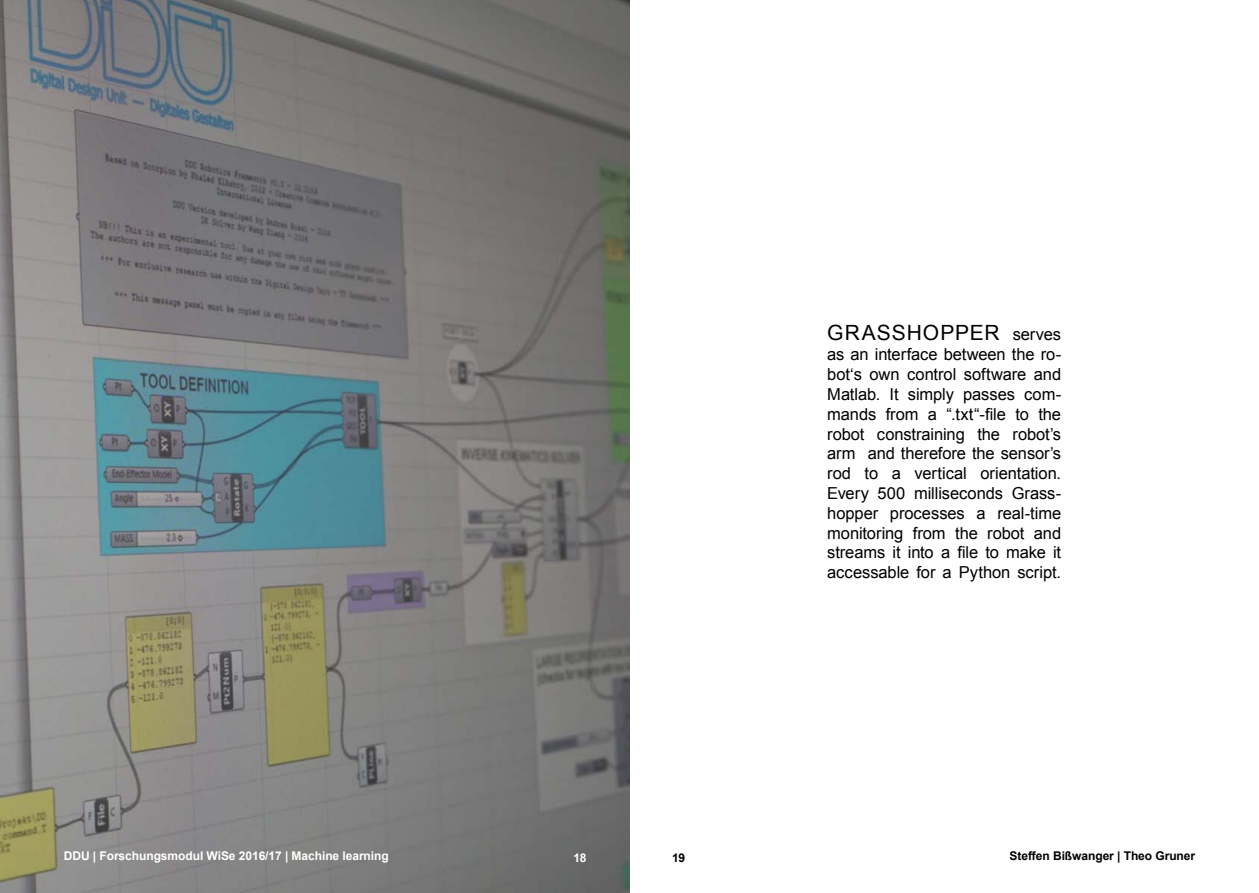
<style>
.page{position:relative;width:1259px;height:893px;background:#fff}
.page>*{position:absolute;margin:0;border:0;box-sizing:border-box;transform-origin:0 0}
.t1{font:21px "Arial";letter-spacing:.045em;color:#000}
.t2{font:16.5px/19.8px "Arial";letter-spacing:-.005em;color:#000;text-align:justify}
.t3{font:700 12px "Arial";letter-spacing:-.005em;color:#fff}
.t4{font:700 12px "Arial";letter-spacing:-.005em;color:#000}
.s1{font-size:16.5px}
</style>
<div class="page">
<img style="left:0;top:0;width:629px;height:893px">
<p class="t1" style="left:827px;top:319px;width:235px">GRASSHOPPER <span class="s1">serves</span></p>
<p class="t2" style="left:827px;top:345px;width:235px">as an interface between the ro&shy;bot‘s own control software and Matlab. It simply passes com&shy;mands from a “.txt“-file to the robot constraining the robot’s arm and therefore the sensor’s rod to a vertical orientation.<br>Every 500 milliseconds Grass&shy;hopper processes a real-time monitoring from the robot and streams it into a file to make it accessable for a Python script.</p>
<p class="t3" style="left:64px;top:847px;width:326px">DDU | Forschungsmodul WiSe 2016/17 | Machine learning</p>
<p class="t3" style="left:573px;top:850px;width:15px">18</p>
<p class="t4" style="left:672px;top:850px;width:15px">19</p>
<p class="t4" style="left:1009px;top:847px;width:187px">Steffen Bißwanger | Theo Gruner</p>
</div>
